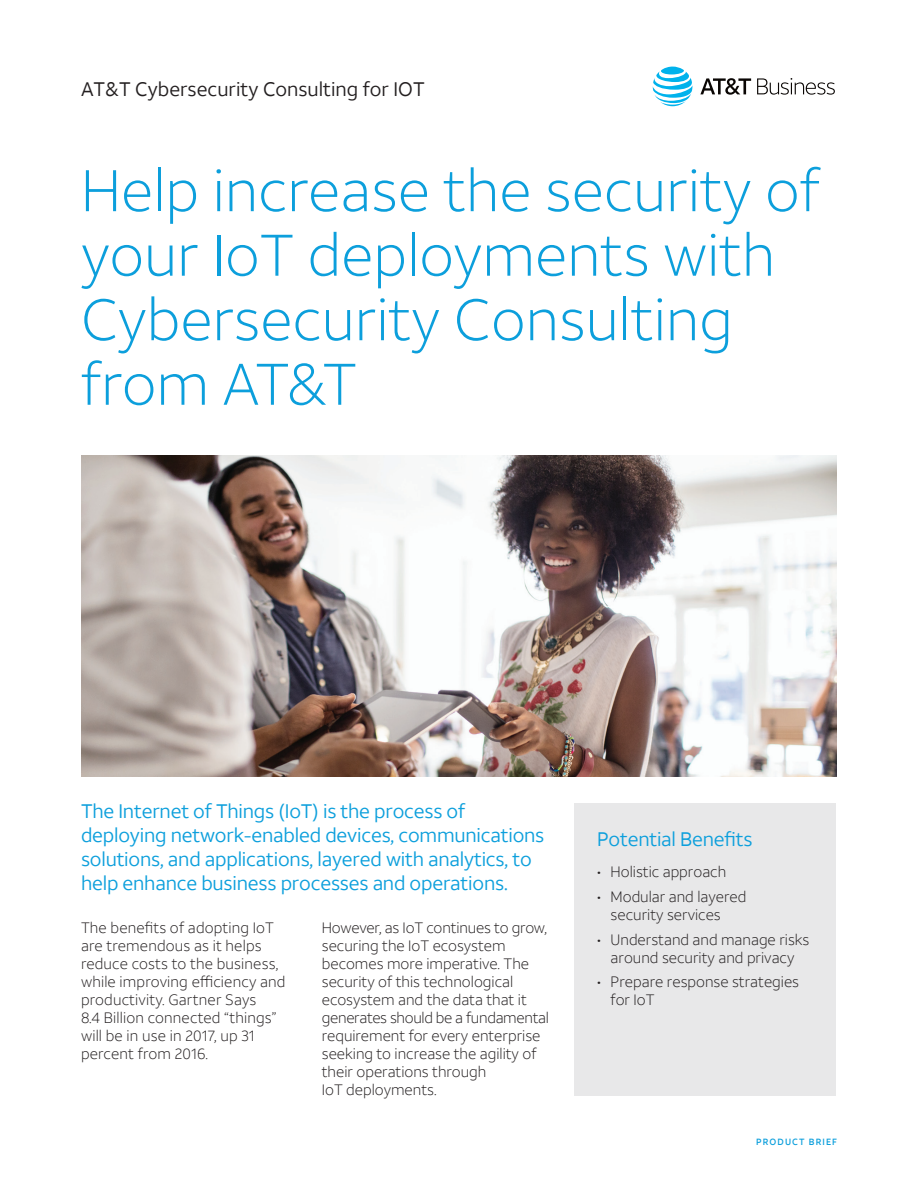
<style>
.page{position:relative;width:918px;height:1188px;background:#fff}
.page>*{position:absolute;margin:0;border:0;box-sizing:border-box;transform-origin:0 0}
.t1{font:300 58.5px/64.5px "ATT Aleck Sans";color:#0c9fdc}
.t2{font:19.5px/24px "ATT Aleck Sans";letter-spacing:-.01em;color:#0c9fdc}
.t3{font:19.5px "ATT Aleck Sans";color:#231f20}
.t4{font:300 15px/18px "ATT Aleck Sans";color:#231f20}
.t5{font:500 9px "ATT Aleck Sans";letter-spacing:.12em;color:#0c9fdc}
</style>
<div class="page">
<div style="left:575px;top:803px;width:261px;height:293px;background:#e8e8e9"></div>
<img style="left:81px;top:456px;width:756px;height:320px">
<svg style="left:653px;top:67px;width:39px;height:39px"></svg>
<svg style="left:700px;top:78px;width:51px;height:17px"></svg>
<svg style="left:757px;top:78px;width:78px;height:17px"></svg>
<h2 class="t3" style="left:81px;top:77px;width:345px">AT&amp;T Cybersecurity Consulting for IOT</h2>
<h1 class="t1" style="left:81px;top:158px;width:740px">Help increase the security of your IoT deployments with<br>Cybersecurity Consulting from AT&amp;T</h1>
<h2 class="t2" style="left:81px;top:799px;width:465px">The Internet of Things (IoT) is the process of deploying network-enabled devices, communications solutions, and applications, layered with analytics, to help enhance business processes and operations.</h2>
<p class="t4" style="left:81px;top:919px;width:206px">The benefits of adopting IoT are tremendous as it helps reduce costs to the business, while improving efficiency and productivity. Gartner Says<br>8.4 Billion connected “things” will be in use in 2017, up 31 percent from 2016.</p>
<p class="t4" style="left:322px;top:919px;width:229px">However, as IoT continues to grow, securing the IoT ecosystem becomes more imperative. The security of this technological ecosystem and the data that it generates should be a fundamental requirement for every enterprise seeking to increase the agility of their operations through<br>IoT deployments.</p>
<h2 class="t2" style="left:597px;top:827px;width:157px">Potential Benefits</h2>
<p class="t4" style="left:597px;top:863px;width:131px">• Holistic approach</p>
<p class="t4" style="left:611px;top:887px;width:137px;text-indent:-14px">• Modular and layered security services</p>
<p class="t4" style="left:597px;top:930px;width:214px;text-align:center">• Understand and manage risks around security and privacy</p>
<p class="t4" style="left:611px;top:973px;width:190px;text-indent:-14px">• Prepare response strategies for IoT</p>
<p class="t5" style="left:756px;top:1137px;width:82px">PRODUCT BRIEF</p>
</div>
